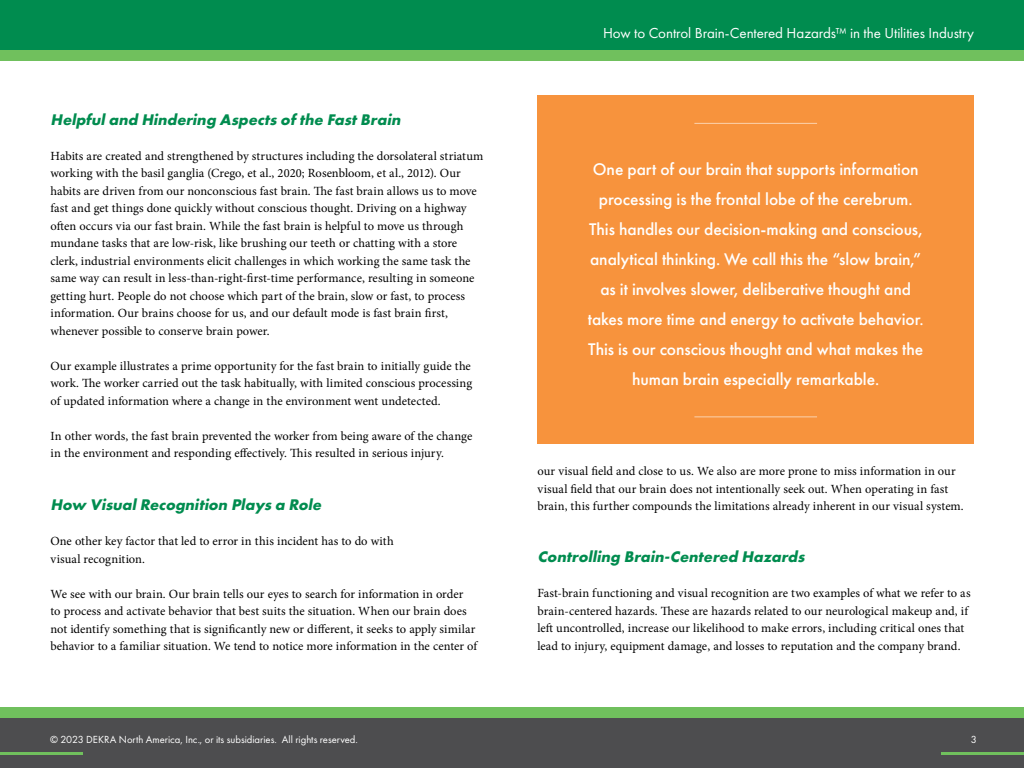
<style>
.page{position:relative;width:1024px;height:768px;background:#fff}
.page>*{position:absolute;margin:0;border:0;box-sizing:border-box;transform-origin:0 0}
.t1{font:500 17.5px/30px "Futura PT";letter-spacing:-.005em;color:#fff;text-align:center}
.t2{font:italic 700 16px "Futura PT";color:#008c4f}
.t3{font:15px "Futura PT";letter-spacing:-.005em;color:#fff}
.t4{font:12.5px/17.5px "Minion Pro";letter-spacing:.005em;color:#000}
.t5{font:10.65px "Futura PT";letter-spacing:-.005em;color:#fff}
</style>
<div class="page">
<div style="left:0;top:718px;width:1024px;height:50px;background:#4d4d4f"></div>
<div style="left:0;top:707px;width:1024px;height:11px;background:#70c05d"></div>
<div style="left:0;top:0;width:1024px;height:50px;background:#008c4f"></div>
<div style="left:0;top:50px;width:1024px;height:11px;background:#70c05d"></div>
<hr style="left:0;top:752px;width:83px;height:3px;background:#70c05d">
<hr style="left:941px;top:752px;width:83px;height:3px;background:#70c05d">
<div style="left:538px;top:95px;width:436px;height:349px;background:#f7933d"></div>
<hr style="left:694px;top:123px;width:123px;height:1px;background:#fff">
<hr style="left:694px;top:416px;width:123px;height:1px;background:#fff">
<p class="t2" style="left:50px;top:109px;width:355px">Helpfuland Hindering Aspects ofthe FastBrain</p>
<p class="t4" style="left:50px;top:147px;width:435px">Habits are created and strengthened by structures including the dorsolateral striatum working with the basil ganglia (Crego, et al., 2020; Rosenbloom, et al., 2012). Our habits are driven from our nonconscious fast brain. The fast brain allows us to move fast and get things done quickly without conscious thought. Driving on a highway often occurs via our fast brain. While the fast brain is helpful to move us through mundane tasks that are low-risk, like brushing our teeth or chatting with a store clerk, industrial environments elicit challenges in which working the same task the same way can result in less-than-right-first-time performance, resulting in someone getting hurt. People do not choose which part of the brain, slow or fast, to process information. Our brains choose for us, and our default mode is fast brain first, whenever possible to conserve brain power.</p>
<p class="t4" style="left:50px;top:357px;width:423px;text-align:justify">Our example illustrates a prime opportunity for the fast brain to initially guide the work. The worker carried out the task habitually, with limited conscious processing of updated information where a change in the environment went undetected.</p>
<p class="t4" style="left:50px;top:427px;width:423px">In other words, the fast brain prevented the worker from being aware of the change in the environment and responding effectively. This resulted in serious injury.</p>
<p class="t2" style="left:50px;top:494px;width:276px">How VisualRecognition Plays a Role</p>
<p class="t4" style="left:50px;top:532px;width:345px">One other key factor that led to error in this incident has to do with visual recognition.</p>
<p class="t4" style="left:50px;top:585px;width:428px">We see with our brain. Our brain tells our eyes to search for information in order<br>to process and activate behavior that best suits the situation. When our brain does not identify something that is significantly new or different, it seeks to apply similar behavior to a familiar situation. We tend to notice more information in the center of</p>
<p class="t3" style="left:603px;top:24px;width:372px">How to Control Brain-Centered Hazards™ in the Utilities Industry</p>
<p class="t1" style="left:588px;top:154px;width:337px">One part of our brain that supports information processing is the frontal lobe of the cerebrum.<br>This handles our decision-making and conscious, analytical thinking. We call this the “slow brain,” as it involves slower, deliberative thought and takes more time and energy to activate behavior.<br>This is our conscious thought and what makes the human brain especially remarkable.</p>
<p class="t4" style="left:538px;top:462px;width:428px">our visual field and close to us. We also are more prone to miss information in our visual field that our brain does not intentionally seek out. When operating in fast brain, this further compounds the limitations already inherent in our visual system.</p>
<p class="t2" style="left:538px;top:547px;width:272px">Controlling Brain-Centered Hazards</p>
<p class="t4" style="left:538px;top:585px;width:435px">Fast-brain functioning and visual recognition are two examples of what we refer to as brain-centered hazards. These are hazards related to our neurological makeup and, if left uncontrolled, increase our likelihood to make errors, including critical ones that lead to injury, equipment damage, and losses to reputation and the company brand.</p>
<p class="t5" style="left:50px;top:734px;width:309px">© 2023 DEKRA North America, Inc., or its subsidiaries. All rights reserved.</p>
<p class="t5" style="left:971px;top:734px;width:8px">3</p>
</div>
